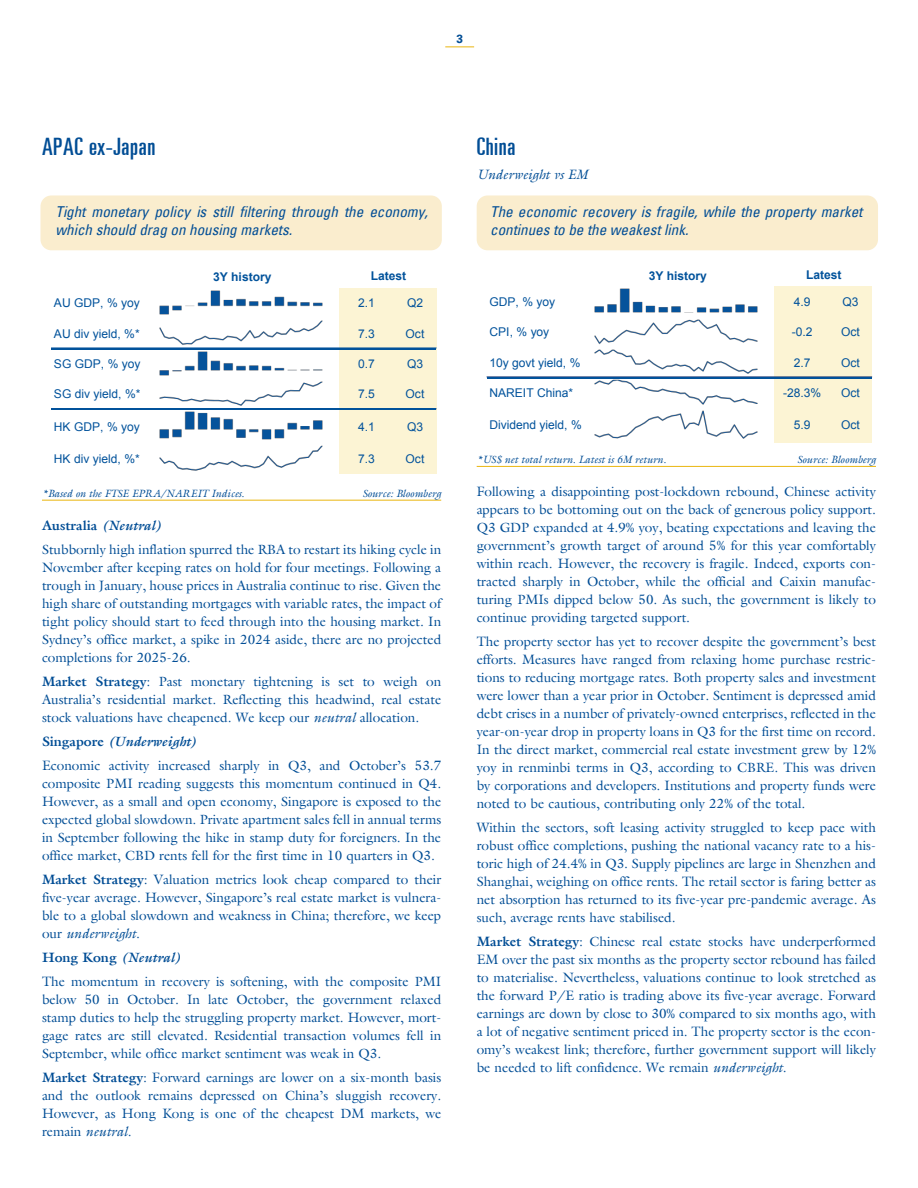
<style>
.page{position:relative;width:918px;height:1188px;background:#fff}
.page>*{position:absolute;margin:0;border:0;box-sizing:border-box;transform-origin:0 0}
.B-head{font:ultra-condensed 24px "Univers";letter-spacing:.025em;color:#014d95}
.Callout{font:italic condensed 15px/17.2px "Univers";color:#014d95}
.Body{font:13.5px/18px "Galliard";color:#014d95;text-align:justify}
.Body-2{font:italic 700 13.5px "Galliard";color:#014d95}
.Body-3{font:700 13.5px "Galliard";color:#014d95}
.Body-4{font:italic 13.5px "Galliard";color:#014d95}
.t1{font:12px "Arial";color:#01529b}
.t2{font:700 12px "Arial";color:#01529b}
.t3{font:700 12px "Univers";color:#014d95}
.Notes{font:italic 10.5px "Galliard";color:#014d95}
.SOURCE__flush_right{font:italic 10.5px "Galliard";color:#014d95}
.s1{font-weight:700}
.s2{font-style:italic}
.s3{font-style:normal}
</style>
<div class="page">
<div style="left:477px;top:195px;width:401px;height:55px;background:#faedce;border-radius:11px"></div>
<div style="left:41px;top:195px;width:401px;height:55px;background:#faedce;border-radius:11px"></div>
<svg style="left:445px;top:46px;width:29px;height:1px"></svg>
<hr style="left:42px;top:500px;width:399px;height:1px;background:#eab610">
<hr style="left:477px;top:466px;width:399px;height:1px;background:#eab610">
<div style="left:339px;top:288px;width:97px;height:30px;background:#fcf4d4"></div>
<img style="left:159px;top:290px;width:164px;height:25px">
<div style="left:339px;top:318px;width:97px;height:31px;background:#fcf4d4"></div>
<div style="left:339px;top:349px;width:97px;height:30px;background:#fcf4d4"></div>
<div style="left:339px;top:379px;width:97px;height:31px;background:#fcf4d4"></div>
<svg style="left:159px;top:411px;width:164px;height:29px"></svg>
<div style="left:339px;top:409px;width:97px;height:35px;background:#fcf4d4"></div>
<div style="left:339px;top:443px;width:97px;height:31px;background:#fcf4d4"></div>
<hr style="left:51px;top:348px;width:385px;height:1px;background:#01529b">
<hr style="left:51px;top:409px;width:385px;height:1px;background:#01529b">
<div style="left:775px;top:286px;width:97px;height:31px;background:#fcf4d4"></div>
<img style="left:594px;top:288px;width:164px;height:25px">
<div style="left:775px;top:317px;width:97px;height:30px;background:#fcf4d4"></div>
<div style="left:775px;top:347px;width:97px;height:31px;background:#fcf4d4"></div>
<div style="left:775px;top:378px;width:97px;height:30px;background:#fcf4d4"></div>
<div style="left:775px;top:408px;width:97px;height:34px;background:#fcf4d4"></div>
<hr style="left:487px;top:377px;width:385px;height:1px;background:#01529b">
<p class="t3" style="left:456px;top:32px;width:8px">3</p>
<p class="B-head" style="left:42px;top:135px;width:115px">APAC ex-Japan</p>
<p class="Callout" style="left:56px;top:203px;width:374px">Tight monetary policy is still filtering through the economy, which should drag on housing markets.</p>
<p class="B-head" style="left:477px;top:135px;width:40px">China</p>
<p class="Body-4" style="left:477px;top:168px;width:113px">Underweight vs EM</p>
<p class="Callout" style="left:490px;top:203px;width:374px">The economic recovery is fragile, while the property market continues to be the weakest link.</p>
<p class="t2" style="left:806px;top:267px;width:37px">Latest</p>
<p class="t2" style="left:371px;top:268px;width:37px">Latest</p>
<p class="t2" style="left:649px;top:267px;width:60px">3Y history</p>
<p class="t1" style="left:490px;top:294px;width:67px">GDP, % yoy</p>
<p class="t1" style="left:794px;top:294px;width:18px">4.9</p>
<p class="t1" style="left:843px;top:294px;width:18px">Q3</p>
<p class="t1" style="left:490px;top:324px;width:61px">CPI, % yoy</p>
<p class="t1" style="left:792px;top:324px;width:22px">-0.2</p>
<p class="t1" style="left:841px;top:324px;width:20px">Oct</p>
<p class="t1" style="left:490px;top:354px;width:93px">10y govt yield, %</p>
<p class="t1" style="left:794px;top:354px;width:18px">2.7</p>
<p class="t1" style="left:841px;top:354px;width:20px">Oct</p>
<p class="t1" style="left:490px;top:385px;width:85px">NAREIT China*</p>
<p class="t1" style="left:783px;top:385px;width:40px">-28.3%</p>
<p class="t1" style="left:841px;top:385px;width:20px">Oct</p>
<p class="t1" style="left:490px;top:417px;width:94px">Dividend yield, %</p>
<p class="t1" style="left:794px;top:417px;width:18px">5.9</p>
<p class="t1" style="left:841px;top:417px;width:20px">Oct</p>
<p class="t2" style="left:213px;top:269px;width:60px">3Y history</p>
<p class="t1" style="left:54px;top:295px;width:87px">AU GDP, % yoy</p>
<p class="t1" style="left:358px;top:295px;width:18px">2.1</p>
<p class="t1" style="left:407px;top:295px;width:18px">Q2</p>
<p class="t1" style="left:54px;top:326px;width:87px">AU div yield, %*</p>
<p class="t1" style="left:358px;top:326px;width:18px">7.3</p>
<p class="t1" style="left:406px;top:326px;width:20px">Oct</p>
<p class="t1" style="left:54px;top:356px;width:88px">SG GDP, % yoy</p>
<p class="t1" style="left:358px;top:356px;width:18px">0.7</p>
<p class="t1" style="left:407px;top:356px;width:18px">Q3</p>
<p class="t1" style="left:54px;top:386px;width:88px">SG div yield, %*</p>
<p class="t1" style="left:358px;top:386px;width:18px">7.5</p>
<p class="t1" style="left:406px;top:386px;width:20px">Oct</p>
<p class="t1" style="left:54px;top:419px;width:87px">HK GDP, % yoy</p>
<p class="t1" style="left:358px;top:419px;width:18px">4.1</p>
<p class="t1" style="left:407px;top:419px;width:18px">Q3</p>
<p class="t1" style="left:54px;top:451px;width:87px">HK div yield, %*</p>
<p class="t1" style="left:358px;top:451px;width:18px">7.3</p>
<p class="t1" style="left:406px;top:451px;width:20px">Oct</p>
<p class="Notes" style="left:477px;top:455px;width:191px">*US$ net total return. Latest is 6M return.</p>
<p class="SOURCE__flush_right" style="left:797px;top:455px;width:80px">Source: Bloomberg</p>
<p class="Body" style="left:477px;top:484px;width:401px">Following a disappointing post-lockdown rebound, Chinese activity appears to be bottoming out on the back of generous policy support.<br>Q3 GDP expanded at 4.9% yoy, beating expectations and leaving the government’s growth target of around 5% for this year comfortably within reach. However, the recovery is fragile. Indeed, exports con&shy;tracted sharply in October, while the official and Caixin manufac&shy;turing PMIs dipped below 50. As such, the government is likely to continue providing targeted support.</p>
<p class="Body" style="left:477px;top:634px;width:401px">The property sector has yet to recover despite the government’s best efforts. Measures have ranged from relaxing home purchase restric&shy;tions to reducing mortgage rates. Both property sales and investment were lower than a year prior in October. Sentiment is depressed amid debt crises in a number of privately-owned enterprises, reflected in the year-on-year drop in property loans in Q3 for the first time on record.<br>In the direct market, commercial real estate investment grew by 12% yoy in renminbi terms in Q3, according to CBRE. This was driven by corporations and developers. Institutions and property funds were noted to be cautious, contributing only 22% of the total.</p>
<p class="Body" style="left:477px;top:820px;width:401px">Within the sectors, soft leasing activity struggled to keep pace with robust office completions, pushing the national vacancy rate to a his&shy;toric high of 24.4% in Q3. Supply pipelines are large in Shenzhen and Shanghai, weighing on office rents. The retail sector is faring better as net absorption has returned to its five-year pre-pandemic average. As such, average rents have stabilised.</p>
<p class="Body" style="left:477px;top:934px;width:401px"><span class="s1">Market Strategy</span>: Chinese real estate stocks have underperformed EM over the past six months as the property sector rebound has failed to materialise. Nevertheless, valuations continue to look stretched as the forward P/E ratio is trading above its five-year average. Forward earnings are down by close to 30% compared to six months ago, with a lot of negative sentiment priced in. The property sector is the econ&shy;omy’s weakest link; therefore, further government support will likely be needed to lift confidence. We remain <span class="s2">underweight</span>.</p>
<p class="Notes" style="left:42px;top:489px;width:204px">*Based on the FTSE EPRA/NAREIT Indices.</p>
<p class="SOURCE__flush_right" style="left:362px;top:489px;width:80px">Source: Bloomberg</p>
<p class="Body-3" style="left:42px;top:519px;width:121px">Australia <span class="s2">(Neutral)</span></p>
<p class="Body" style="left:42px;top:541px;width:401px">Stubbornly high inflation spurred the RBA to restart its hiking cycle in November after keeping rates on hold for four meetings. Following a trough in January, house prices in Australia continue to rise. Given the high share of outstanding mortgages with variable rates, the impact of tight policy should start to feed through into the housing market. In Sydney’s office market, a spike in 2024 aside, there are no projected completions for 2025-26.</p>
<p class="Body" style="left:42px;top:673px;width:401px"><span class="s1">Market Strategy</span>: Past monetary tightening is set to weigh on Australia’s residential market. Reflecting this headwind, real estate stock valuations have cheapened. We keep our <span class="s2">neutral</span> allocation.</p>
<p class="Body-2" style="left:42px;top:736px;width:156px"><span class="s3">Singapore</span> (Underweight)</p>
<p class="Body" style="left:42px;top:758px;width:401px">Economic activity increased sharply in Q3, and October’s 53.7 composite PMI reading suggests this momentum continued in Q4.<br>However, as a small and open economy, Singapore is exposed to the expected global slowdown. Private apartment sales fell in annual terms in September following the hike in stamp duty for foreigners. In the office market, CBD rents fell for the first time in 10 quarters in Q3.</p>
<p class="Body" style="left:42px;top:872px;width:401px"><span class="s1">Market Strategy</span>: Valuation metrics look cheap compared to their five-year average. However, Singapore’s real estate market is vulnera&shy;ble to a global slowdown and weakness in China; therefore, we keep our <span class="s2">underweight</span>.</p>
<p class="Body-2" style="left:42px;top:952px;width:140px"><span class="s3">Hong Kong</span> (Neutral)</p>
<p class="Body" style="left:42px;top:974px;width:401px">The momentum in recovery is softening, with the composite PMI below 50 in October. In late October, the government relaxed stamp duties to help the struggling property market. However, mort&shy;gage rates are still elevated. Residential transaction volumes fell in September, while office market sentiment was weak in Q3.</p>
<p class="Body" style="left:42px;top:1070px;width:401px"><span class="s1">Market Strategy</span>: Forward earnings are lower on a six-month basis and the outlook remains depressed on China’s sluggish recovery.<br>However, as Hong Kong is one of the cheapest DM markets, we remain <span class="s2">neutral</span>.</p>
</div>
